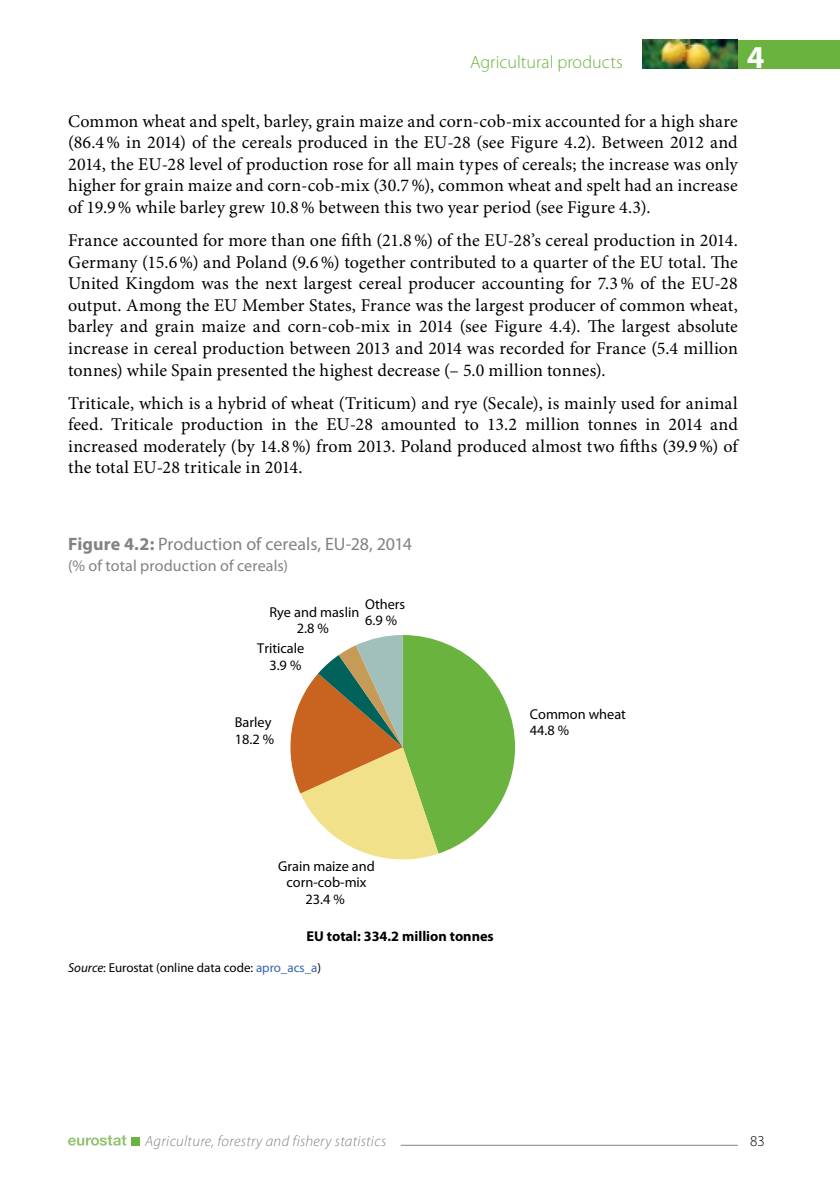
<style>
.page{position:relative;width:840px;height:1191px;background:#fff}
.page>*{position:absolute;margin:0;border:0;box-sizing:border-box;transform-origin:0 0}
.t1{font:700 32px "Myriad Pro";color:#fff}
.t2{font:18px/21.6px "Minion Pro";letter-spacing:.01em;color:#000;text-align:justify}
.t3{font:18px "Myriad Pro";color:#808285}
.t4{font:300 18px "Myriad Pro";color:#6ab33f}
.t5{font:16px "Myriad Pro";letter-spacing:.005em;color:#808285}
.t6{font:italic 300 15px "Myriad Pro";letter-spacing:.025em;color:#808285}
.t7{font:300 15px "Myriad Pro";color:#000}
.t8{font:14.4px/16.4px "Myriad Pro";color:#000}
.t9{font:700 14.4px "Myriad Pro";color:#000}
.t10{font:13px "Myriad Pro";color:#000}
.s1{font-weight:700}
.s2{font-style:italic}
.s3{color:#3763af}
</style>
<div class="page">
<div style="left:737px;top:40px;width:102px;height:28px;background:#6ab33f"></div>
<svg style="left:68px;top:1135px;width:58px;height:10px"></svg>
<div style="left:131px;top:1137px;width:9px;height:8px;background:#6ab33f"></div>
<hr style="left:400px;top:1144px;width:337px;height:1px;background:#808285">
<img style="left:642px;top:40px;width:95px;height:28px">
<svg style="left:290px;top:635px;width:224px;height:225px"></svg>
<p class="t4" style="left:470px;top:51px;width:154px">Agricultural products</p>
<h1 class="t1" style="left:746px;top:37px;width:19px">4</h1>
<p class="t2" style="left:68px;top:111px;width:671px">Common wheat and spelt, barley, grain maize and corn-cob-mix accounted for a high share (86.4% in 2014) of the cereals produced in the EU-28 (see Figure 4.2). Between 2012 and 2014, the EU-28 level of production rose for all main types of cereals; the increase was only higher for grain maize and corn-cob-mix (30.7%), common wheat and spelt had an increase of 19.9% while barley grew 10.8% between this two year period (see Figure 4.3).</p>
<p class="t2" style="left:68px;top:230px;width:671px">France accounted for more than one fifth (21.8%) of the EU-28’s cereal production in 2014.<br>Germany (15.6%) and Poland (9.6%) together contributed to a quarter of the EU total. The United Kingdom was the next largest cereal producer accounting for 7.3% of the EU-28 output. Among the EU Member States, France was the largest producer of common wheat, barley and grain maize and corn-cob-mix in 2014 (see Figure 4.4). The largest absolute increase in cereal production between 2013 and 2014 was recorded for France (5.4 million tonnes) while Spain presented the highest decrease (– 5.0 million tonnes).</p>
<p class="t2" style="left:68px;top:393px;width:671px">Triticale, which is a hybrid of wheat (Triticum) and rye (Secale), is mainly used for animal feed. Triticale production in the EU-28 amounted to 13.2 million tonnes in 2014 and increased moderately (by 14.8%) from 2013. Poland produced almost two fifths (39.9%) of the total EU-28 triticale in 2014.</p>
<p class="t3" style="left:68px;top:533px;width:345px"><span class="s1">Figure 4.2:</span> Production of cereals, EU-28, 2014</p>
<p class="t5" style="left:68px;top:556px;width:221px">(% of total production of cereals)</p>
<p class="t8" style="left:365px;top:596px;width:42px">Others<br>6.9 %</p>
<p class="t8" style="left:269px;top:603px;width:91px;text-align:center">Rye and maslin<br>2.8 %</p>
<p class="t8" style="left:257px;top:640px;width:49px;text-align:right">Triticale<br>3.9 %</p>
<p class="t8" style="left:235px;top:714px;width:41px">Barley<br>18.2 %</p>
<p class="t8" style="left:529px;top:706px;width:98px">Common wheat<br>44.8 %</p>
<p class="t8" style="left:278px;top:857px;width:98px;text-align:center">Grain maize and corn-cob-mix<br>23.4 %</p>
<p class="t9" style="left:306px;top:926px;width:189px">EU total: 334.2 million tonnes</p>
<p class="t10" style="left:68px;top:959px;width:254px"><span class="s2">Source</span>: Eurostat (online data code: <span class="s3">apro_acs_a</span>)</p>
<p class="t6" style="left:145px;top:1131px;width:242px">Agriculture, forestry and fishery statistics</p>
<p class="t7" style="left:749px;top:1131px;width:16px">83</p>
</div>
